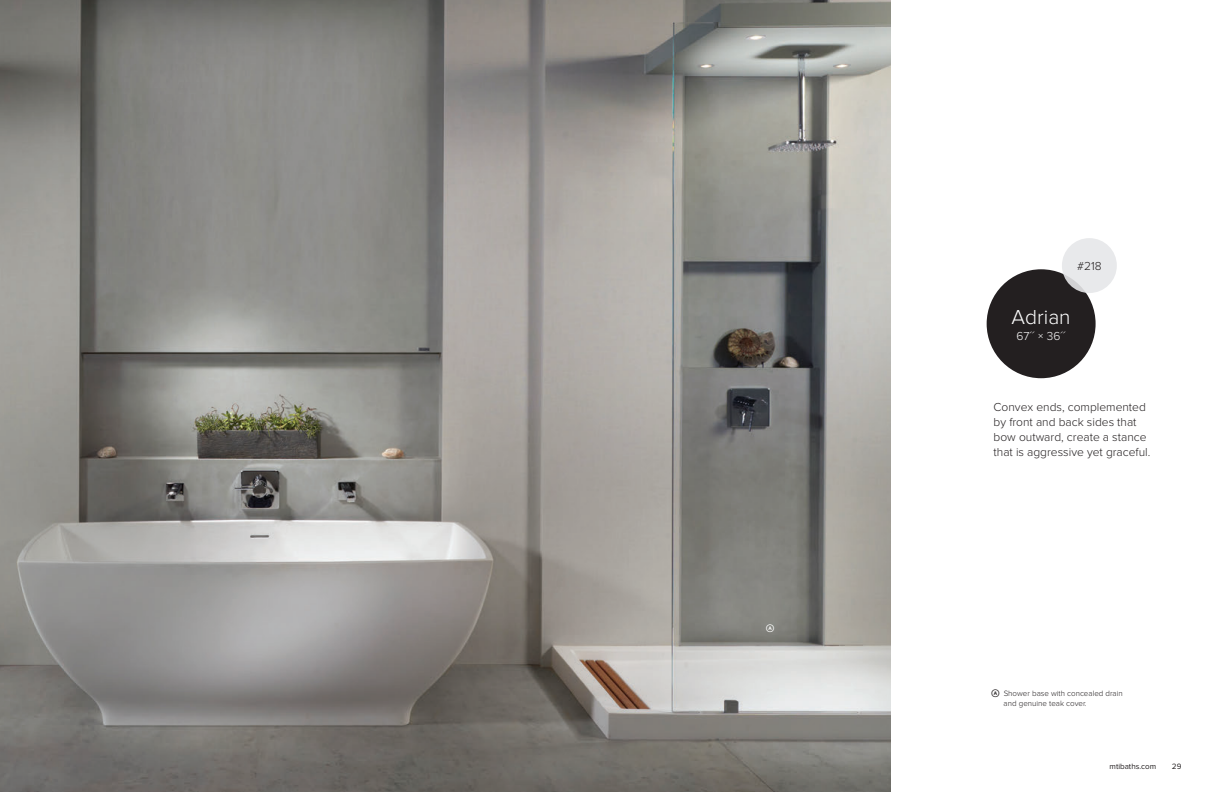
<style>
.page{position:relative;width:1224px;height:792px;background:#fff}
.page>*{position:absolute;margin:0;border:0;box-sizing:border-box;transform-origin:0 0}
.t1{font:300 21px "Proxima Nova";color:#fff}
.t2{font:300 12px/15px "Proxima Nova";color:#231f20}
.t3{font:300 12px "Proxima Nova";color:#fff}
.t4{font:300 8px/10px "Proxima Nova";color:#231f20}
.t5{font:8px "Proxima Nova";color:#231f20}
.t6{font:8px "Whitney Index White Round Bd";color:#fff}
.s1{font-family:"Whitney Index White Round Bd";font-weight:400}
</style>
<div class="page">
<img style="left:0;top:0;width:891px;height:792px">
<div style="left:987px;top:269px;width:109px;height:109px;background:#231f20;border-radius:50%"></div>
<div style="left:1062px;top:238px;width:55px;height:55px;background:#e6e7e9;border-radius:50%"></div>
<p class="t6" style="left:766px;top:624px;width:10px">a</p>
<p class="t2" style="left:1077px;top:259px;width:26px">#218</p>
<h1 class="t1" style="left:1012px;top:305px;width:61px">Adrian</h1>
<p class="t3" style="left:1017px;top:329px;width:51px">67´´ × 36´´</p>
<p class="t2" style="left:994px;top:399px;width:158px">Convex ends, complemented by front and back sides that bow outward, create a stance that is aggressive yet graceful.</p>
<p class="t4" style="left:1004px;top:688px;width:121px;text-indent:-12px"><span class="s1">a</span> Shower base with concealed drain and genuine teak cover.</p>
<p class="t5" style="left:1110px;top:761px;width:48px">mtibaths.com</p>
<p class="t5" style="left:1172px;top:761px;width:11px">29</p>
</div>
